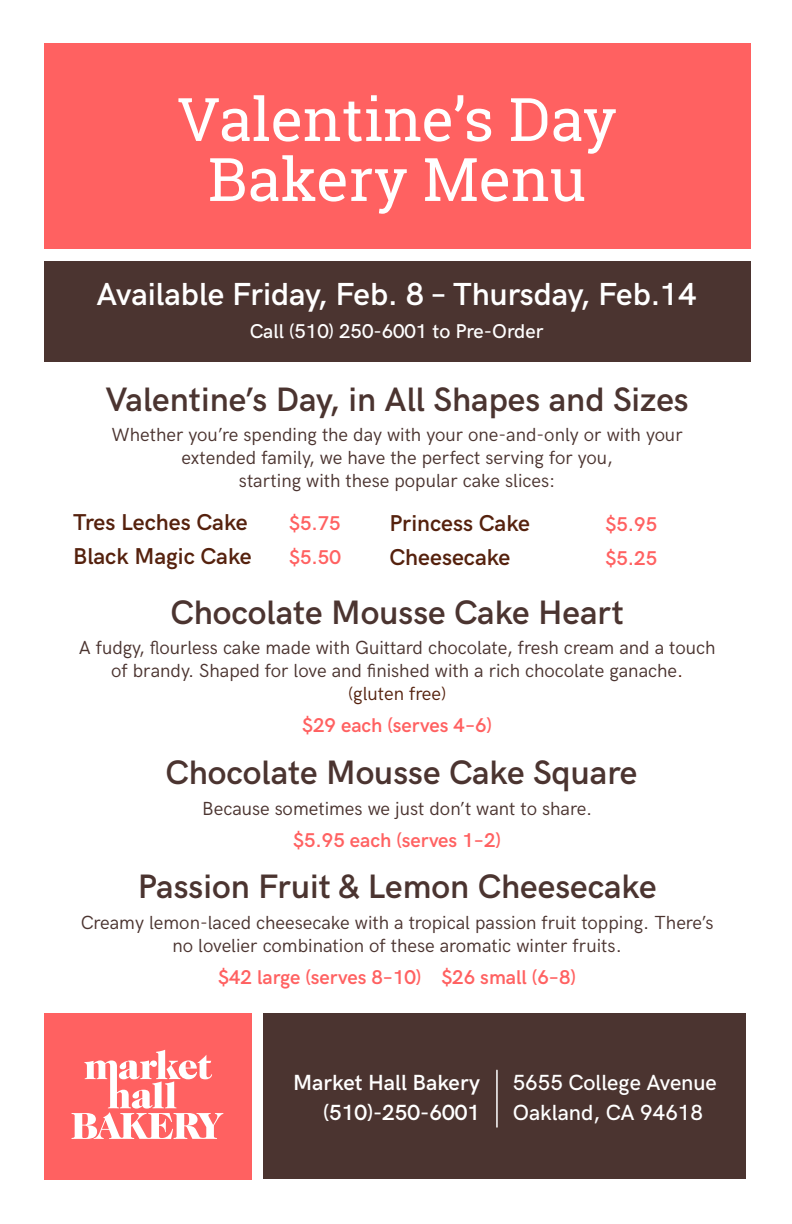
<style>
.page{position:relative;width:792px;height:1224px;background:#fff}
.page>*{position:absolute;margin:0;border:0;box-sizing:border-box;transform-origin:0 0}
.t1{font:60px/60px "Roboto Slab";color:#fff;text-align:center}
.t2{font:600 34px "HK Grotesk";color:#4b3430}
.t3{font:600 32px "HK Grotesk";color:#fff}
.t4{font:600 23px "HK Grotesk";color:#55210d}
.t5{font:500 22px "HK Grotesk";color:#fff}
.t6{font:600 22px "HK Grotesk";color:#fff}
.t7{font:600 20px "HK Grotesk";color:#ff6161}
.t8{font:500 20px "HK Grotesk";color:#fff}
.t9{font:19px/22.8px "HK Grotesk";color:#4b3430;text-align:center}
.s1{color:#55210d}
</style>
<div class="page">
<div style="left:264px;top:1013px;width:482px;height:166px;background:#4b3430"></div>
<div style="left:44px;top:261px;width:706px;height:100px;background:#4b3430"></div>
<div style="left:44px;top:1013px;width:207px;height:166px;background:#ff6161"></div>
<div style="left:44px;top:43px;width:706px;height:206px;background:#ff6161"></div>
<hr style="left:496px;top:1070px;width:2px;height:57px;background:#fff">
<svg style="left:71px;top:1050px;width:153px;height:89px"></svg>
<h1 class="t1" style="left:177px;top:89px;width:441px">Valentine’s Day<br>Bakery Menu</h1>
<h3 class="t3" style="left:97px;top:270px;width:602px">Available Friday, Feb. 8 – Thursday, Feb.14</h3>
<p class="t8" style="left:250px;top:316px;width:295px">Call (510) 250-6001 to Pre-Order</p>
<h2 class="t2" style="left:105px;top:373px;width:585px">Valentine’s Day, in All Shapes and Sizes</h2>
<p class="t9" style="left:112px;top:422px;width:573px">Whether you’re spending the day with your one-and-only or with your extended family, we have the perfect serving for you,<br>starting with these popular cake slices:</p>
<p class="t4" style="left:73px;top:505px;width:176px">Tres Leches Cake</p>
<p class="t7" style="left:289px;top:508px;width:53px">$5.75</p>
<p class="t4" style="left:73px;top:539px;width:180px">Black Magic Cake</p>
<p class="t7" style="left:289px;top:542px;width:53px">$5.50</p>
<h2 class="t2" style="left:170px;top:586px;width:455px">Chocolate Mousse Cake Heart</h2>
<p class="t9" style="left:79px;top:635px;width:638px">A fudgy, flourless cake made with Guittard chocolate, fresh cream and a touch of brandy. Shaped for love and finished with a rich chocolate ganache<span class="s1">.<br>(gluten free)</span></p>
<p class="t7" style="left:302px;top:710px;width:192px">$29 each (serves 4–6)</p>
<h2 class="t2" style="left:165px;top:747px;width:474px">Chocolate Mousse Cake Square</h2>
<p class="t9" style="left:202px;top:795px;width:392px">Because sometimes we just don’t want to share.</p>
<p class="t7" style="left:293px;top:825px;width:209px">$5.95 each (serves 1–2)</p>
<h2 class="t2" style="left:138px;top:861px;width:520px">Passion Fruit &amp; Lemon Cheesecake</h2>
<p class="t9" style="left:81px;top:910px;width:634px">Creamy lemon-laced cheesecake with a tropical passion fruit topping. There’s no lovelier combination of these aromatic winter fruits.</p>
<p class="t7" style="left:218px;top:962px;width:359px">$42 large (serves 8–10) $26 small (6–8)</p>
<p class="t4" style="left:390px;top:505px;width:142px">Princess Cake</p>
<p class="t7" style="left:606px;top:509px;width:53px">$5.95</p>
<p class="t4" style="left:390px;top:539px;width:122px">Cheesecake</p>
<p class="t7" style="left:606px;top:543px;width:53px">$5.25</p>
<p class="t6" style="left:293px;top:1066px;width:189px">Market Hall Bakery</p>
<p class="t5" style="left:513px;top:1066px;width:206px">5655 College Avenue</p>
<p class="t6" style="left:323px;top:1096px;width:158px">(510)-250-6001</p>
<p class="t5" style="left:513px;top:1096px;width:192px">Oakland, CA 94618</p>
</div>
